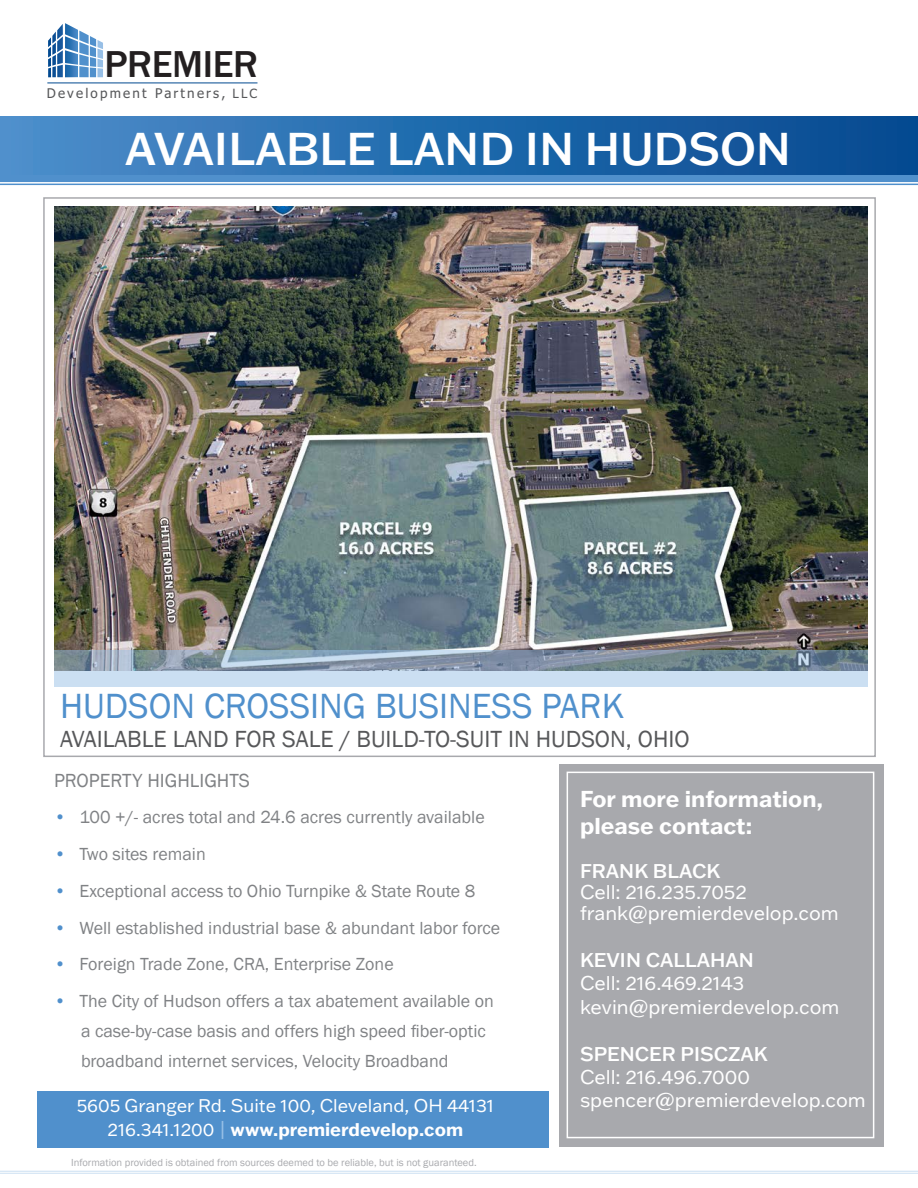
<style>
.page{position:relative;width:918px;height:1188px;background:#fff}
.page>*{position:absolute;margin:0;border:0;box-sizing:border-box;transform-origin:0 0}
.t1{font:500 45px "Franklin Gothic ATF";color:#fff}
.t2{font:500 38.7px "Franklin Gothic";letter-spacing:-.01em;color:#231f20}
.t3{font:36px "Franklin Gothic";color:#5090cc}
.t4{font:24px "Franklin Gothic";color:#57585a}
.t5{font:700 22.5px "Franklin Gothic ATF";color:#fff}
.t6{font:19.5px "Franklin Gothic ATF";color:#fff}
.t7{font:500 19.5px "Franklin Gothic ATF";color:#fff}
.t8{font:19.5px "Franklin Gothic";color:#808285}
.t9{font:18px/30px "Franklin Gothic";color:#808285}
.t10{font:18px "Franklin Gothic ATF";color:#fff}
.t11{font:700 18px "Franklin Gothic ATF";color:#fff}
.t12{font:13.35px "Tahoma";letter-spacing:.165em;color:#57585a}
.t13{font:10.5px "Franklin Gothic";color:#a8a9ad}
.s1{font-size:12.75px}
.s2{color:#5090cc}
.s3{font-weight:400}
.s4{font-weight:400;color:#97bfe6}
</style>
<div class="page">
<hr style="left:47px;top:83px;width:210px;height:1px;background:#014990">
<svg style="left:48px;top:23px;width:55px;height:54px"></svg>
<div style="left:0;top:116px;width:918px;height:65px;background:#5090cc"></div>
<hr style="left:0;top:181px;width:918px;height:1px;background:#5090cc">
<hr style="left:0;top:184px;width:918px;height:1px;background:#5090cc">
<img style="left:54px;top:207px;width:813px;height:443px">
<div style="left:559px;top:765px;width:324px;height:382px;background:#a8a9ad"></div>
<hr style="left:0;top:1171px;width:918px;height:1px;background:#97bfe6">
<hr style="left:0;top:1173px;width:918px;height:1px;background:#97bfe6">
<svg style="left:54px;top:650px;width:813px;height:37px;background:#a1b4c5"></svg>
<div style="left:567px;top:772px;width:307px;height:366px;border:2px solid #fff"></div>
<div style="left:37px;top:1091px;width:512px;height:57px;background:#5090cc"></div>
<div style="left:0;top:117px;width:918px;height:58px;background:linear-gradient(to right,#4a8ecb,#00478f)"></div>
<p class="t2" style="left:104px;top:40px;width:155px">PREMIER</p>
<p class="t12" style="left:47px;top:84px;width:212px">Development Partners, <span class="s1">LLC</span></p>
<p class="t1" style="left:125px;top:119px;width:667px">AVAILABLE LAND IN HUDSON</p>
<p class="t3" style="left:60px;top:683px;width:566px">HUDSON CROSSING BUSINESS PARK</p>
<p class="t4" style="left:60px;top:724px;width:631px">AVAILABLE LAND FOR SALE / BUILD-TO-SUIT IN HUDSON, OHIO</p>
<p class="t8" style="left:54px;top:768px;width:198px">PROPERTY HIGHLIGHTS</p>
<p class="t9" style="left:54px;top:803px;width:432px"><span class="s2">•</span> 100 +/- acres total and 24.6 acres currently available</p>
<p class="t9" style="left:54px;top:840px;width:153px"><span class="s2">•</span> Two sites remain</p>
<p class="t9" style="left:54px;top:876px;width:423px"><span class="s2">•</span> Exceptional access to Ohio Turnpike &amp; State Route 8</p>
<p class="t9" style="left:54px;top:913px;width:448px"><span class="s2">•</span> Well established industrial base &amp; abundant labor force</p>
<p class="t9" style="left:54px;top:950px;width:341px"><span class="s2">•</span> Foreign Trade Zone, CRA, Enterprise Zone</p>
<p class="t9" style="left:81px;top:987px;width:414px;text-indent:-27px"><span class="s2">•</span> The City of Hudson offers a tax abatement available on a case-by-case basis and offers high speed fiber-optic broadband internet services, Velocity Broadband</p>
<p class="t10" style="left:77px;top:1094px;width:419px">5605 Granger Rd. Suite 100, Cleveland, OH 44131</p>
<p class="t11" style="left:108px;top:1117px;width:357px"><span class="s3">216.341.1200</span> <span class="s4">|</span> www.premierdevelop.com</p>
<p class="t13" style="left:71px;top:1156px;width:407px">Information provided is obtained from sources deemed to be reliable, but is not guaranteed.</p>
<p class="t5" style="left:580px;top:784px;width:245px">For more information,</p>
<p class="t5" style="left:580px;top:811px;width:174px">please contact:</p>
<p class="t7" style="left:580px;top:858px;width:142px">FRANK BLACK</p>
<p class="t6" style="left:580px;top:879px;width:168px">Cell: 216.235.7052</p>
<p class="t6" style="left:580px;top:900px;width:260px">frank@premierdevelop.com</p>
<p class="t7" style="left:580px;top:947px;width:175px">KEVIN CALLAHAN</p>
<p class="t6" style="left:580px;top:970px;width:166px">Cell: 216.469.2143</p>
<p class="t6" style="left:580px;top:994px;width:261px">kevin@premierdevelop.com</p>
<p class="t7" style="left:580px;top:1040px;width:189px">SPENCER PISCZAK</p>
<p class="t6" style="left:580px;top:1064px;width:172px">Cell: 216.496.7000</p>
<p class="t6" style="left:580px;top:1087px;width:287px">spencer@premierdevelop.com</p>
</div>
